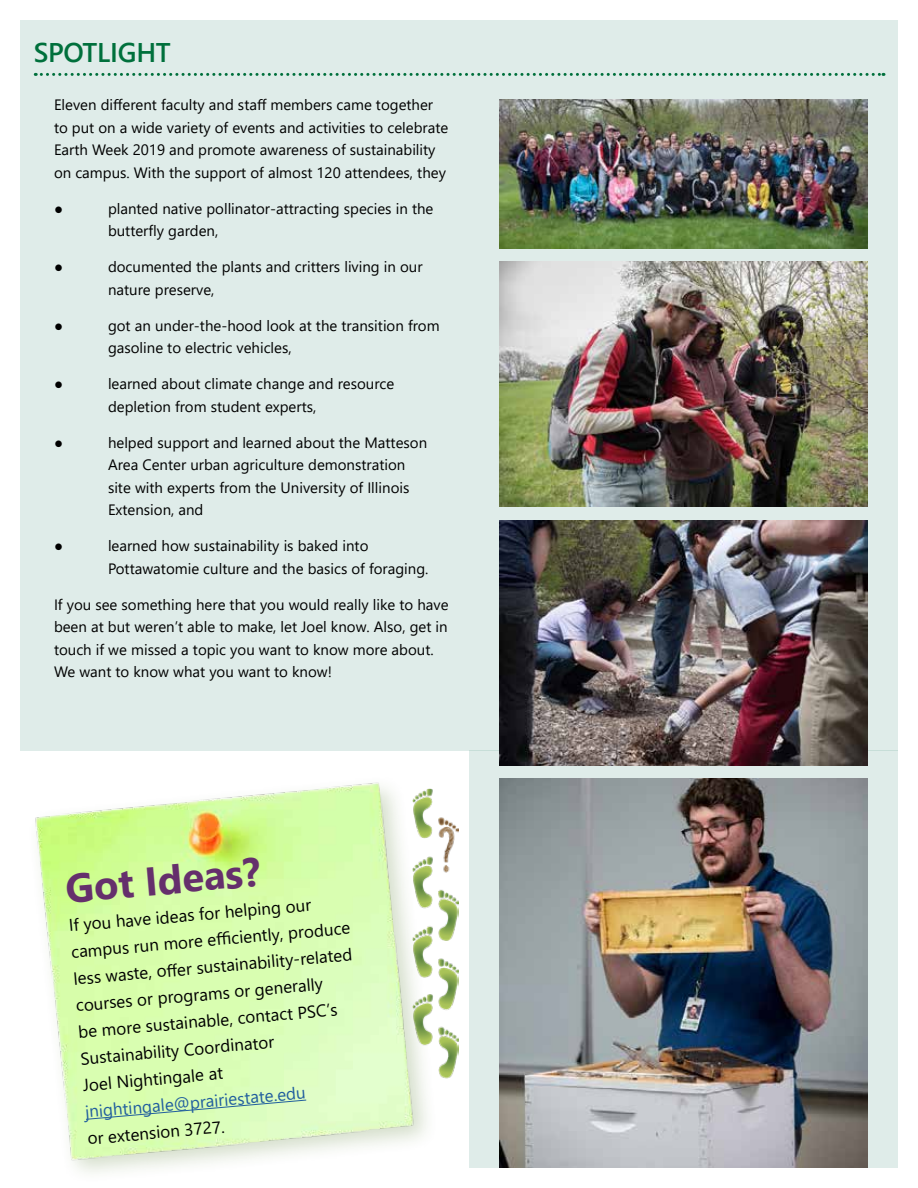
<style>
.page{position:relative;width:918px;height:1188px;background:#fff}
.page>*{position:absolute;margin:0;border:0;box-sizing:border-box;transform-origin:0 0}
.t1{font:700 40.05px "Segoe UI";color:#652f6c}
.t2{font:600 27px "Segoe UI";letter-spacing:-.01em;color:#00703c}
.t3{font:16.95px/26.7px "Segoe UI";color:#000}
.t4{font:16.95px "Segoe UI";color:#215e9e}
.t5{font:15px/22.5px "Segoe UI";color:#000}
</style>
<div class="page">
<div style="left:20px;top:20px;width:878px;height:731px;background:#dfece9"></div>
<div style="left:469px;top:751px;width:429px;height:417px;background:#dfece9"></div>
<svg style="left:35px;top:73px;width:849px;height:3px"></svg>
<img style="left:35px;top:782px;width:385px;height:386px">
<svg style="left:85px;top:1099px;width:222px;height:21px;background:#d1f6b6"></svg>
<img style="left:413px;top:789px;width:46px;height:291px">
<img style="left:500px;top:779px;width:367px;height:389px">
<img style="left:500px;top:520px;width:367px;height:245px">
<img style="left:500px;top:99px;width:367px;height:149px">
<img style="left:500px;top:262px;width:367px;height:245px">
<h2 class="t2" style="left:34px;top:27px;width:139px">SPOTLIGHT</h2>
<p class="t5" style="left:54px;top:92px;width:396px">Eleven different faculty and staff members came together to put on a wide variety of events and activities to celebrate Earth Week 2019 and promote awareness of sustainability on campus. With the support of almost 120 attendees, they</p>
<p class="t5" style="left:54px;top:196px;width:11px">●</p>
<p class="t5" style="left:108px;top:196px;width:327px">planted native pollinator-attracting species in the butterfly garden,</p>
<p class="t5" style="left:54px;top:254px;width:11px">●</p>
<p class="t5" style="left:108px;top:254px;width:316px">documented the plants and critters living in our nature preserve,</p>
<p class="t5" style="left:54px;top:313px;width:11px">●</p>
<p class="t5" style="left:108px;top:313px;width:333px">got an under-the-hood look at the transition from gasoline to electric vehicles,</p>
<p class="t5" style="left:54px;top:371px;width:11px">●</p>
<p class="t5" style="left:108px;top:371px;width:288px">learned about climate change and resource depletion from student experts,</p>
<p class="t5" style="left:54px;top:430px;width:11px">●</p>
<p class="t5" style="left:108px;top:430px;width:321px">helped support and learned about the Matteson Area Center urban agriculture demonstration site with experts from the University of Illinois Extension, and</p>
<p class="t5" style="left:54px;top:533px;width:11px">●</p>
<p class="t5" style="left:108px;top:533px;width:322px">learned how sustainability is baked into<br>Pottawatomie culture and the basics of foraging.</p>
<p class="t5" style="left:54px;top:592px;width:396px">If you see something here that you would really like to have been at but weren’t able to make, let Joel know. Also, get in touch if we missed a topic you want to know more about.<br>We want to know what you want to know!</p>
<h1 class="t1" style="left:62px;top:851px;width:197px;rotate:-5deg">Got Ideas?</h1>
<p class="t3" style="left:68px;top:911px;width:281px;rotate:-5deg">If you have ideas for helping our campus run more effi ciently, produce less waste, off er sustainability-related courses or programs or generally<br>be more sustainable, contact PSC’s Sustainability Coordinator<br>Joel Nightingale at</p>
<p class="t4" style="left:84px;top:1096px;width:223px;rotate:-5deg">jnightingale@prairiestate.edu</p>
<p class="t3" style="left:86px;top:1124px;width:139px;rotate:-5deg">or extension 3727.</p>
</div>
